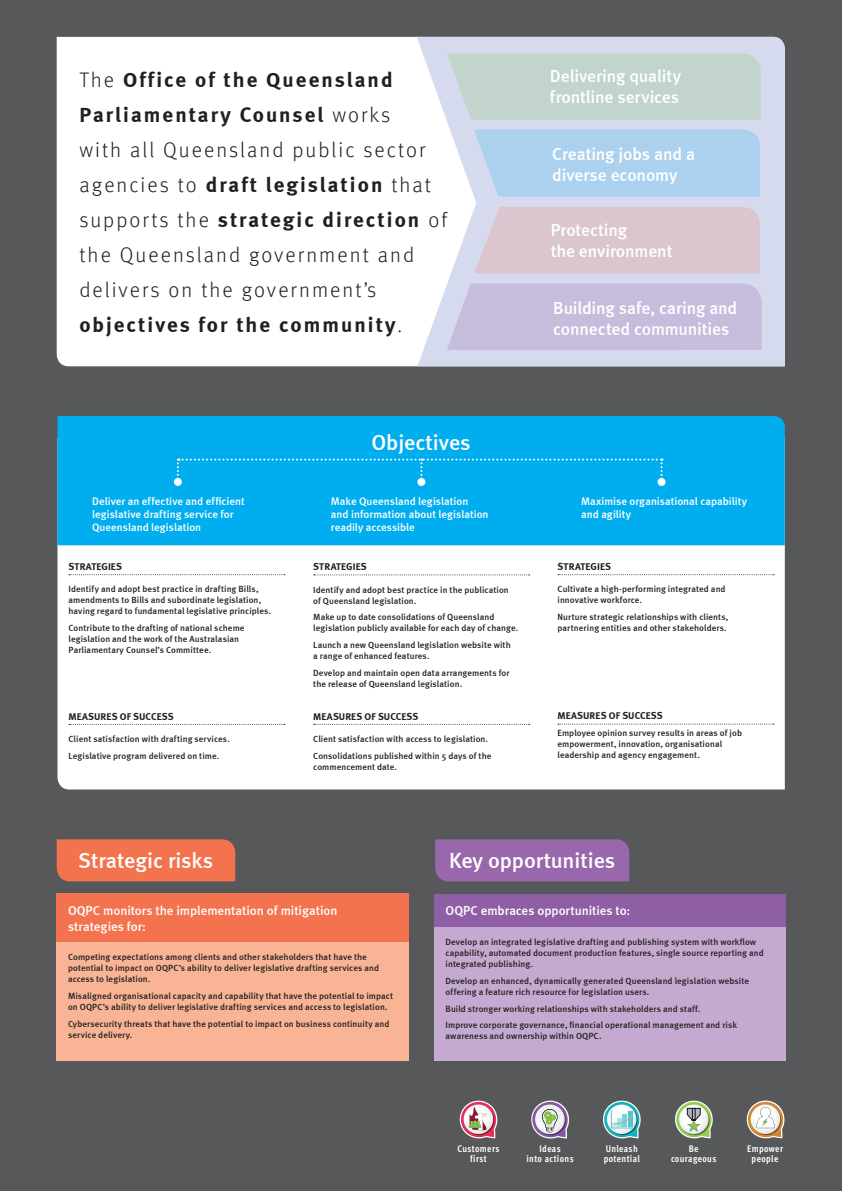
<style>
.page{position:relative;width:842px;height:1191px;background:#57585a}
.page>*{position:absolute;margin:0;border:0;box-sizing:border-box;transform-origin:0 0}
.heading{font:500 22px "Meta";color:#fff}
.t1{font:300 21px/35px "Meta Offc";letter-spacing:.1em;color:#231f20}
.body{font:500 17.5px/21px "Meta";letter-spacing:-.01em;color:#fff}
.body-2{font:500 13px/15.5px "Meta";letter-spacing:-.005em;color:#fff}
.body-3{font:500 11px/13px "Meta";color:#fff}
.body-4{font:700 10px "Meta";letter-spacing:.01em;color:#231f20}
.t2{font:700 9.6px/9.6px "Meta Cond";letter-spacing:.04em;color:#fff;text-align:center}
.body-5{font:500 9px/11px "Meta";letter-spacing:.01em;color:#231f20}
.s1{font-family:"Meta";font-weight:700}
</style>
<div class="page">
<div style="left:57px;top:545px;width:728px;height:244px;background:#fff"></div>
<div style="left:57px;top:416px;width:728px;height:129px;background:#00aeef"></div>
<svg style="left:69px;top:574px;width:216px;height:1px"></svg>
<svg style="left:69px;top:724px;width:216px;height:1px"></svg>
<svg style="left:558px;top:574px;width:216px;height:1px"></svg>
<svg style="left:558px;top:723px;width:216px;height:1px"></svg>
<div style="left:57px;top:839px;width:178px;height:42px;background:#f3734e"></div>
<div style="left:57px;top:942px;width:352px;height:118px;background:#f9b496"></div>
<div style="left:57px;top:893px;width:352px;height:49px;background:#f3734e"></div>
<div style="left:435px;top:839px;width:194px;height:42px;background:#9967ab"></div>
<div style="left:434px;top:926px;width:351px;height:134px;background:#c4aad0"></div>
<div style="left:434px;top:893px;width:351px;height:33px;background:#8e5fa5"></div>
<svg style="left:531px;top:1100px;width:38px;height:39px"></svg>
<svg style="left:459px;top:1100px;width:39px;height:39px"></svg>
<svg style="left:603px;top:1100px;width:38px;height:39px"></svg>
<svg style="left:675px;top:1100px;width:38px;height:39px"></svg>
<svg style="left:746px;top:1100px;width:39px;height:39px"></svg>
<div style="left:174px;top:478px;width:8px;height:8px;background:#fff;border-radius:50%"></div>
<div style="left:417px;top:478px;width:8px;height:8px;background:#fff;border-radius:50%"></div>
<div style="left:657px;top:478px;width:8px;height:8px;background:#fff;border-radius:50%"></div>
<svg style="left:177px;top:458px;width:485px;height:25px;background:#09b1ef"></svg>
<div style="left:57px;top:37px;width:360px;height:329px;background:#fff"></div>
<svg style="left:314px;top:574px;width:216px;height:1px"></svg>
<svg style="left:314px;top:724px;width:216px;height:1px"></svg>
<svg style="left:417px;top:37px;width:368px;height:329px;background:#dfe2f1"></svg>
<svg style="left:474px;top:129px;width:286px;height:68px;background:#aed1ee"></svg>
<div style="left:474px;top:207px;width:287px;height:66px;background:#dbc5ce"></div>
<div style="left:447px;top:283px;width:315px;height:67px;background:#c6bddd"></div>
<div style="left:447px;top:53px;width:314px;height:67px;background:#c2d4cc"></div>
<p class="t1" style="left:79px;top:63px;width:369px">The <span class="s1">Office of the Queensland<br>Parliamentary Counsel</span> works<br>with all Queensland public sector agencies to <span class="s1">draft legislation</span> that supports the <span class="s1">strategic direction</span> of the Queensland government and delivers on the government’s <span class="s1">objectives for the community</span>.</p>
<p class="body" style="left:550px;top:65px;width:133px">Delivering quality frontline services</p>
<p class="body" style="left:552px;top:143px;width:144px">Creating jobs and a diverse economy</p>
<p class="body" style="left:551px;top:219px;width:123px">Protecting<br>the environment</p>
<p class="body" style="left:553px;top:297px;width:186px">Building safe, caring and connected communities</p>
<p class="body-3" style="left:92px;top:494px;width:154px">Deliver an effective and efficient legislative drafting service for<br>Queensland legislation</p>
<p class="body-4" style="left:68px;top:560px;width:55px">STRATEGIES</p>
<p class="body-5" style="left:68px;top:583px;width:204px">Identify and adopt best practice in drafting Bills, amendments to Bills and subordinate legislation, having regard to fundamental legislative principles.</p>
<p class="body-5" style="left:68px;top:622px;width:178px">Contribute to the drafting of national scheme legislation and the work of the Australasian<br>Parliamentary Counsel’s Committee.</p>
<p class="body-4" style="left:68px;top:710px;width:107px">MEASURES OF SUCCESS</p>
<p class="body-5" style="left:68px;top:733px;width:163px">Client satisfaction with drafting services.</p>
<p class="body-5" style="left:68px;top:750px;width:152px">Legislative program delivered on time.</p>
<p class="heading" style="left:371px;top:429px;width:101px">Objectives</p>
<p class="body-3" style="left:331px;top:494px;width:159px">Make Queensland legislation and information about legislation readily accessible</p>
<p class="body-4" style="left:313px;top:561px;width:55px">STRATEGIES</p>
<p class="body-5" style="left:313px;top:584px;width:197px">Identify and adopt best practice in the publication of Queensland legislation.</p>
<p class="body-5" style="left:313px;top:611px;width:207px">Make up to date consolidations of Queensland legislation publicly available for each day of change.</p>
<p class="body-5" style="left:313px;top:639px;width:199px">Launch a new Queensland legislation website with a range of enhanced features.</p>
<p class="body-5" style="left:313px;top:667px;width:198px">Develop and maintain open data arrangements for the release of Queensland legislation.</p>
<p class="body-4" style="left:313px;top:710px;width:107px">MEASURES OF SUCCESS</p>
<p class="body-5" style="left:313px;top:733px;width:176px">Client satisfaction with access to legislation.</p>
<p class="body-5" style="left:313px;top:750px;width:180px">Consolidations published within 5 days of the commencement date.</p>
<p class="body-3" style="left:581px;top:494px;width:167px">Maximise organisational capability and agility</p>
<p class="body-4" style="left:557px;top:560px;width:55px">STRATEGIES</p>
<p class="body-5" style="left:557px;top:583px;width:170px">Cultivate a high-performing integrated and innovative workforce.</p>
<p class="body-5" style="left:557px;top:611px;width:172px">Nurture strategic relationships with clients, partnering entities and other stakeholders.</p>
<p class="body-4" style="left:557px;top:710px;width:107px">MEASURES OF SUCCESS</p>
<p class="body-5" style="left:557px;top:727px;width:186px">Employee opinion survey results in areas of job empowerment, innovation, organisational leadership and agency engagement.</p>
<p class="heading" style="left:78px;top:847px;width:136px">Strategic risks</p>
<p class="body-2" style="left:68px;top:902px;width:271px">OQPC monitors the implementation of mitigation strategies for:</p>
<p class="body-5" style="left:68px;top:951px;width:312px">Competing expectations among clients and other stakeholders that have the potential to impact on OQPC’s ability to deliver legislative drafting services and access to legislation.</p>
<p class="body-5" style="left:68px;top:990px;width:327px">Misaligned organisational capacity and capability that have the potential to impact on OQPC’s ability to deliver legislative drafting services and access to legislation.</p>
<p class="body-5" style="left:68px;top:1018px;width:323px">Cybersecurity threats that have the potential to impact on business continuity and service delivery.</p>
<p class="heading" style="left:449px;top:847px;width:168px">Key opportunities</p>
<p class="body-2" style="left:446px;top:903px;width:186px">OQPC embraces opportunities to:</p>
<p class="body-5" style="left:446px;top:936px;width:320px">Develop an integrated legislative drafting and publishing system with workflow capability, automated document production features, single source reporting and integrated publishing.</p>
<p class="body-5" style="left:446px;top:975px;width:305px">Develop an enhanced, dynamically generated Queensland legislation website offering a feature rich resource for legislation users.</p>
<p class="body-5" style="left:446px;top:1003px;width:256px">Build stronger working relationships with stakeholders and staff.</p>
<p class="body-5" style="left:446px;top:1019px;width:293px">Improve corporate governance, financial operational management and risk awareness and ownership within OQPC.</p>
<p class="t2" style="left:457px;top:1143px;width:43px">Customers first</p>
<p class="t2" style="left:526px;top:1143px;width:49px">Ideas<br>into actions</p>
<p class="t2" style="left:604px;top:1143px;width:38px;text-align:left">Unleash potential</p>
<p class="t2" style="left:671px;top:1143px;width:47px">Be courageous</p>
<p class="t2" style="left:747px;top:1143px;width:37px">Empower people</p>
</div>
